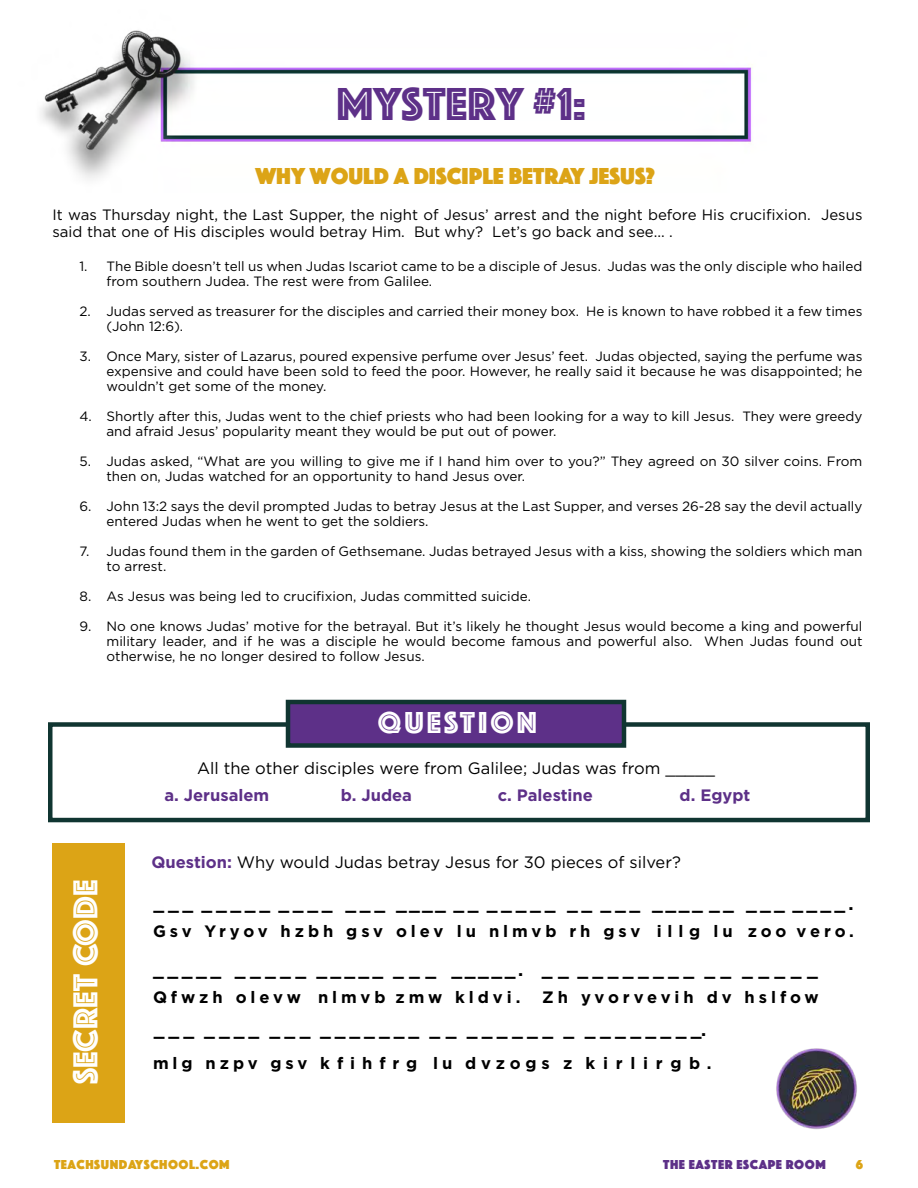
<style>
.page{position:relative;width:918px;height:1188px;background:#fff}
.page>*{position:absolute;margin:0;border:0;box-sizing:border-box;transform-origin:0 0}
.t1{font:48px "Phosphate Inline";color:#5d3088}
.t2{font:36px "Phosphate Inline";letter-spacing:.01em;color:#fff}
.t3{font:31.5px "Phosphate Inline";letter-spacing:.1em;color:#fff}
.t4{font:24px "Phosphate Solid";color:#dca416}
.t5{font:700 18px "Gotham";color:#000}
.t6{font:16.5px "Gotham";color:#000}
.t7{font:700 16.5px "Gotham";letter-spacing:.24em;color:#000}
.t8{font:700 16.5px "Gotham";color:#5d3088}
.t9{font:700 16.5px "Gotham";letter-spacing:.35em;color:#000}
.t10{font:15px/16.5px "Gotham";color:#000}
.t11{font:13.5px/15px "Gotham";color:#000}
.t12{font:13.5px "Phosphate Solid";letter-spacing:.04em;color:#dca416}
.t13{font:13.5px "Phosphate Solid";letter-spacing:.04em;color:#5d3088}
.s1{font-weight:700;color:#5d3088}
</style>
<div class="page">
<img style="left:40px;top:30px;width:712px;height:149px">
<div style="left:48px;top:722px;width:822px;height:100px;border:4px solid #103531"></div>
<div style="left:286px;top:700px;width:340px;height:48px;background:#5d3088;border:4px solid #103531"></div>
<div style="left:52px;top:843px;width:72px;height:280px;background:#dca416"></div>
<img style="left:776px;top:1048px;width:81px;height:82px">
<h1 class="t1" style="left:336px;top:70px;width:251px">MYSTERY #1:</h1>
<h3 class="t4" style="left:255px;top:159px;width:401px">WHY WOULD A DISCIPLE BETRAY JESUS?</h3>
<p class="t10" style="left:52px;top:206px;width:811px">It was Thursday night, the Last Supper, the night of Jesus’ arrest and the night before His crucifixion. Jesus said that one of His disciples would betray Him. But why? Let’s go back and see... .</p>
<p class="t11" style="left:106px;top:259px;width:758px;text-indent:-27px">1. The Bible doesn’t tell us when Judas Iscariot came to be a disciple of Jesus. Judas was the only disciple who hailed from southern Judea. The rest were from Galilee.</p>
<p class="t11" style="left:106px;top:304px;width:758px;text-indent:-27px">2. Judas served as treasurer for the disciples and carried their money box. He is known to have robbed it a few times (John 12:6).</p>
<p class="t11" style="left:106px;top:349px;width:758px;text-align:justify;text-indent:-27px">3. Once Mary, sister of Lazarus, poured expensive perfume over Jesus’ feet. Judas objected, saying the perfume was expensive and could have been sold to feed the poor. However, he really said it because he was disappointed; he wouldn’t get some of the money.</p>
<p class="t11" style="left:106px;top:409px;width:758px;text-indent:-27px">4. Shortly after this, Judas went to the chief priests who had been looking for a way to kill Jesus. They were greedy and afraid Jesus’ popularity meant they would be put out of power.</p>
<p class="t11" style="left:106px;top:454px;width:758px;text-indent:-27px">5. Judas asked, “What are you willing to give me if I hand him over to you?” They agreed on 30 silver coins. From then on, Judas watched for an opportunity to hand Jesus over.</p>
<p class="t11" style="left:106px;top:499px;width:757px;text-indent:-27px">6. John 13:2 says the devil prompted Judas to betray Jesus at the Last Supper, and verses 26-28 say the devil actually entered Judas when he went to get the soldiers.</p>
<p class="t11" style="left:106px;top:544px;width:758px;text-indent:-27px">7. Judas found them in the garden of Gethsemane. Judas betrayed Jesus with a kiss, showing the soldiers which man to arrest.</p>
<p class="t11" style="left:80px;top:589px;width:453px">8. As Jesus was being led to crucifixion, Judas committed suicide.</p>
<p class="t11" style="left:106px;top:619px;width:758px;text-align:justify;text-indent:-27px">9. No one knows Judas’ motive for the betrayal. But it’s likely he thought Jesus would become a king and powerful military leader, and if he was a disciple he would become famous and powerful also. When Judas found out otherwise, he no longer desired to follow Jesus.</p>
<h3 class="t3" style="left:378px;top:700px;width:161px">QUESTION</h3>
<p class="t6" style="left:197px;top:759px;width:519px">All the other disciples were from Galilee; Judas was from _____</p>
<p class="t8" style="left:164px;top:785px;width:106px">a. Jerusalem</p>
<p class="t8" style="left:341px;top:785px;width:73px">b. Judea</p>
<p class="t8" style="left:498px;top:785px;width:97px">c. Palestine</p>
<p class="t8" style="left:680px;top:785px;width:72px">d. Egypt</p>
<h2 class="t2" style="left:60px;top:1084px;width:207px;rotate:-90deg">SECRET CODE</h2>
<p class="t6" style="left:152px;top:853px;width:531px"><span class="s1">Question:</span> Why would Judas betray Jesus for 30 pieces of silver?</p>
<h3 class="t5" style="left:154px;top:892px;width:702px">_ _ _ _ _ _ _ _ _ _ _ _ _ _ _ _ _ _ _ _ _ _ _ _ _ _ _ _ _ _ _ _ _ _ _ _ _ _ _ _ _ _ _ _ .</h3>
<p class="t7" style="left:153px;top:920px;width:702px">Gsv Yryov hzbh gsv olev lu nlmvb rh gsv il l g lu zoo vero.</p>
<h3 class="t5" style="left:153px;top:957px;width:666px">_ _ _ _ _ _ _ _ _ _ _ _ _ _ _ _ _ _ _ _ _ _ _ . _ _ _ _ _ _ _ _ _ _ _ _ _ _ _ _ _</h3>
<p class="t7" style="left:153px;top:986px;width:369px">Qfwzh olevw nlmvb zmw kldvi.</p>
<p class="t7" style="left:542px;top:986px;width:278px">Zh yvorvevih dv hslfow</p>
<h3 class="t5" style="left:154px;top:1018px;width:554px">_ _ _ _ _ _ _ _ _ _ _ _ _ _ _ _ _ _ _ _ _ _ _ _ _ _ _ _ _ _ _ _ _ _.</h3>
<p class="t9" style="left:153px;top:1052px;width:560px">mlg nzpv gsv kfihfrg lu dvzogs z kirlirgb.</p>
<p class="t12" style="left:54px;top:1154px;width:177px">TEACHSUNDAYSCHOOL.COM</p>
<p class="t13" style="left:663px;top:1154px;width:164px">THE EASTER ESCAPE ROOM</p>
<p class="t12" style="left:856px;top:1154px;width:9px">6</p>
</div>
